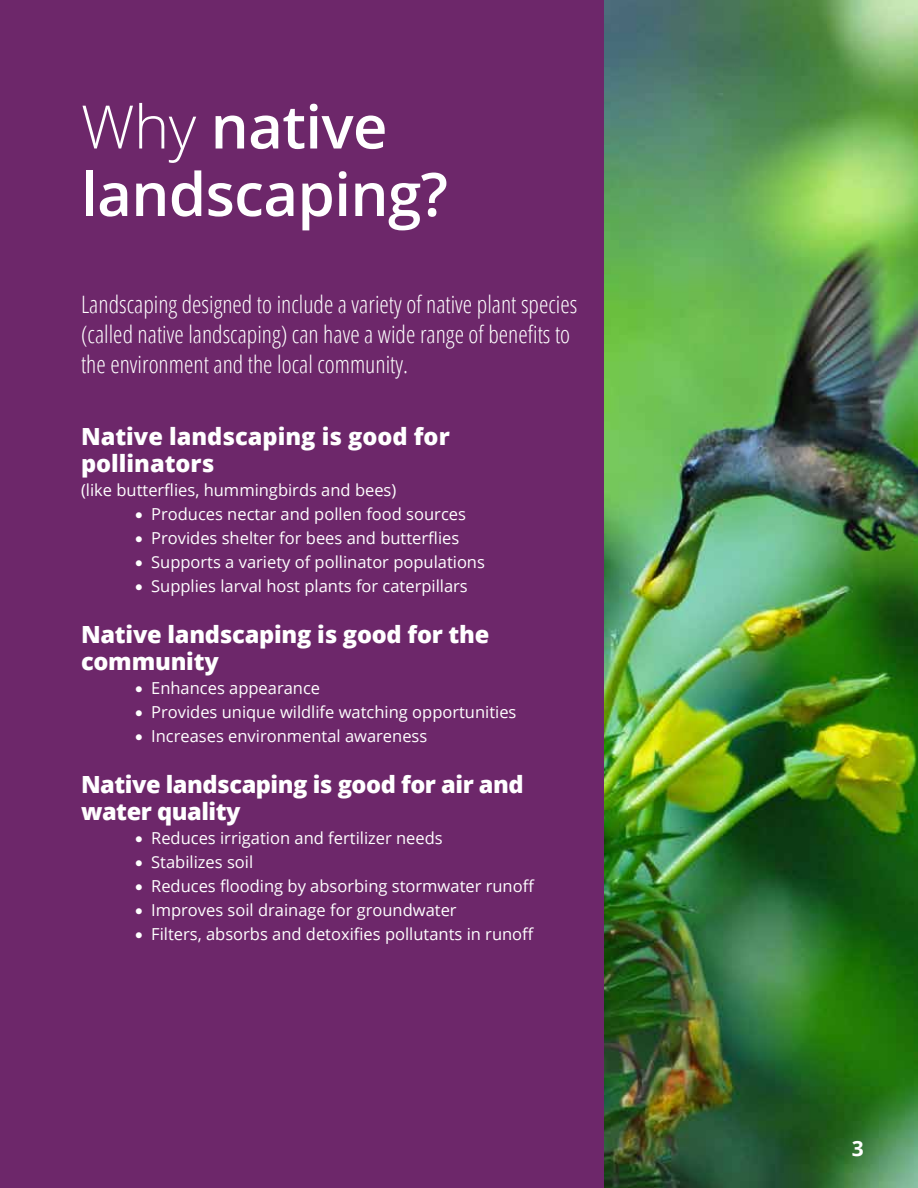
<style>
.page{position:relative;width:918px;height:1188px;background:#6d276a}
.page>*{position:absolute;margin:0;border:0;box-sizing:border-box;transform-origin:0 0}
.t1{font:600 60px/67.5px "Open Sans";letter-spacing:-.01em;color:#fff}
.t2{font:300 condensed 24px/30px "Open Sans";color:#fff}
.t3{font:800 23.7px/27px "Open Sans";letter-spacing:-.01em;color:#fff}
.t4{font:700 21px "Open Sans";color:#fff}
.t5{font:16.5px "Open Sans";color:#fff}
.s1{font-weight:300}
</style>
<div class="page">
<img style="left:605px;top:0;width:313px;height:1188px">
<h1 class="t1" style="left:81px;top:92px;width:368px"><span class="s1">Why</span> native landscaping?</h1>
<h2 class="t2" style="left:81px;top:288px;width:498px">Landscaping designed to include a variety of native plant species (called native landscaping) can have a wide range of benefits to the environment and the local community.</h2>
<h3 class="t3" style="left:81px;top:421px;width:370px">Native landscaping is good for pollinators</h3>
<p class="t5" style="left:81px;top:478px;width:317px">(like butterflies, hummingbirds and bees)</p>
<p class="t5" style="left:135px;top:502px;width:333px">• Produces nectar and pollen food sources</p>
<p class="t5" style="left:135px;top:526px;width:326px">• Provides shelter for bees and butterflies</p>
<p class="t5" style="left:135px;top:550px;width:351px">• Supports a variety of pollinator populations</p>
<p class="t5" style="left:135px;top:574px;width:334px">• Supplies larval host plants for caterpillars</p>
<h3 class="t3" style="left:81px;top:619px;width:410px">Native landscaping is good for the community</h3>
<p class="t5" style="left:135px;top:676px;width:187px">• Enhances appearance</p>
<p class="t5" style="left:135px;top:700px;width:383px">• Provides unique wildlife watching opportunities</p>
<p class="t5" style="left:135px;top:724px;width:294px">• Increases environmental awareness</p>
<h3 class="t3" style="left:81px;top:769px;width:444px">Native landscaping is good for air and water quality</h3>
<p class="t5" style="left:135px;top:826px;width:309px">• Reduces irrigation and fertilizer needs</p>
<p class="t5" style="left:135px;top:850px;width:120px">• Stabilizes soil</p>
<p class="t5" style="left:135px;top:874px;width:401px">• Reduces flooding by absorbing stormwater runoff</p>
<p class="t5" style="left:135px;top:898px;width:323px">• Improves soil drainage for groundwater</p>
<p class="t5" style="left:135px;top:922px;width:401px">• Filters, absorbs and detoxifies pollutants in runoff</p>
<p class="t4" style="left:852px;top:1134px;width:13px">3</p>
</div>
